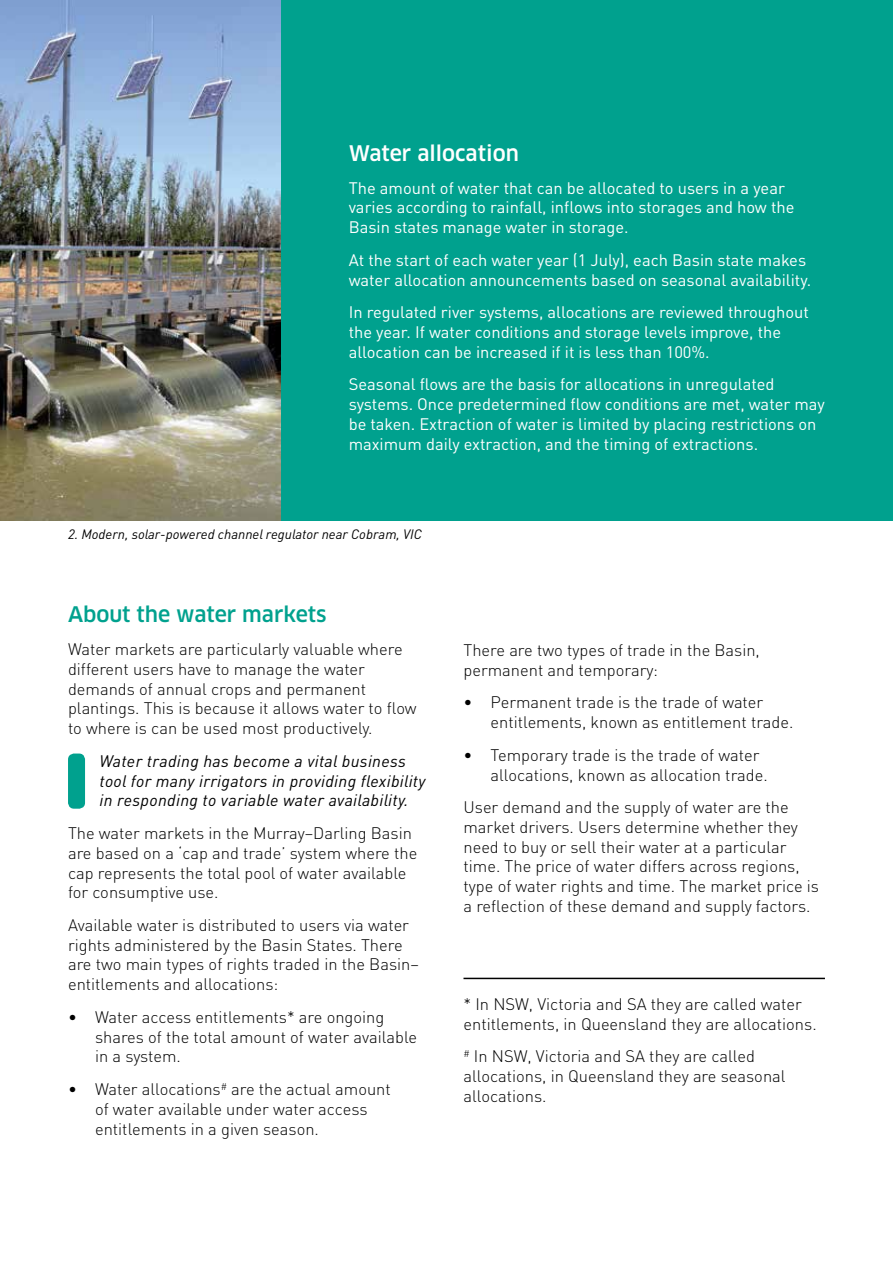
<style>
.page{position:relative;width:893px;height:1263px;background:#fff}
.page>*{position:absolute;margin:0;border:0;box-sizing:border-box;transform-origin:0 0}
.t1{font:500 21px "Clan OT";color:#00a18e}
.t2{font:500 21px "Clan OT";color:#fff}
.t3{font:300 16.5px/19.8px "DINOT";color:#000}
.t4{font:16.5px/19.8px "DINOT";color:#fff}
.t5{font:italic 16.5px/19.8px "DINOT";letter-spacing:.02em;color:#000}
.t6{font:italic 13.5px "DINOT";color:#000}
</style>
<div class="page">
<div style="left:281px;top:0;width:612px;height:521px;background:#00a18e"></div>
<hr style="left:463px;top:978px;width:362px;height:1px;background:#000">
<div style="left:68px;top:753px;width:17px;height:56px;background:#00a18e;border-radius:6px"></div>
<img style="left:0;top:0;width:281px;height:521px">
<p class="t2" style="left:349px;top:141px;width:172px">Water allocation</p>
<p class="t4" style="left:349px;top:178px;width:447px">The amount of water that can be allocated to users in a year varies according to rainfall, inflows into storages and how the<br>Basin states manage water in storage.</p>
<p class="t4" style="left:349px;top:250px;width:464px">At the start of each water year (1 July), each Basin state makes water allocation announcements based on seasonal availability.</p>
<p class="t4" style="left:349px;top:302px;width:462px">In regulated river systems, allocations are reviewed throughout the year. If water conditions and storage levels improve, the allocation can be increased if it is less than 100%.</p>
<p class="t4" style="left:349px;top:374px;width:478px">Seasonal flows are the basis for allocations in unregulated systems. Once predetermined flow conditions are met, water may be taken. Extraction of water is limited by placing restrictions on maximum daily extraction, and the timing of extractions.</p>
<p class="t6" style="left:68px;top:525px;width:356px">2. Modern, solar-powered channel regulator near Cobram, VIC</p>
<p class="t1" style="left:68px;top:602px;width:260px">About the water markets</p>
<p class="t3" style="left:68px;top:639px;width:350px">Water markets are particularly valuable where different users have to manage the water demands of annual crops and permanent plantings. This is because it allows water to flow to where is can be used most productively.</p>
<p class="t5" style="left:100px;top:751px;width:327px">Water trading has become a vital business tool for many irrigators in providing flexibility in responding to variable water availability.</p>
<p class="t3" style="left:68px;top:823px;width:351px">The water markets in the Murray–Darling Basin are based on a ‘cap and trade’ system where the cap represents the total pool of water available for consumptive use.</p>
<p class="t3" style="left:68px;top:915px;width:352px">Available water is distributed to users via water rights administered by the Basin States. There are two main types of rights traded in the Basin– entitlements and allocations:</p>
<p class="t3" style="left:95px;top:1007px;width:324px;text-indent:-27px">• Water access entitlements* are ongoing shares of the total amount of water available in a system.</p>
<p class="t3" style="left:95px;top:1079px;width:297px;text-indent:-27px">• Water allocations<sup>#</sup> are the actual amount of water available under water access entitlements in a given season.</p>
<p class="t3" style="left:463px;top:640px;width:298px">There are two types of trade in the Basin, permanent and temporary:</p>
<p class="t3" style="left:490px;top:692px;width:304px;text-indent:-27px">• Permanent trade is the trade of water entitlements, known as entitlement trade.</p>
<p class="t3" style="left:490px;top:745px;width:279px;text-indent:-27px">• Temporary trade is the trade of water allocations, known as allocation trade.</p>
<p class="t3" style="left:463px;top:797px;width:357px">User demand and the supply of water are the market drivers. Users determine whether they need to buy or sell their water at a particular time. The price of water differs across regions, type of water rights and time. The market price is a reflection of these demand and supply factors.</p>
<p class="t3" style="left:463px;top:994px;width:355px">* In NSW, Victoria and SA they are called water entitlements, in Queensland they are allocations.</p>
<p class="t3" style="left:463px;top:1046px;width:324px"><sup>#</sup> In NSW, Victoria and SA they are called allocations, in Queensland they are seasonal allocations.</p>
</div>
